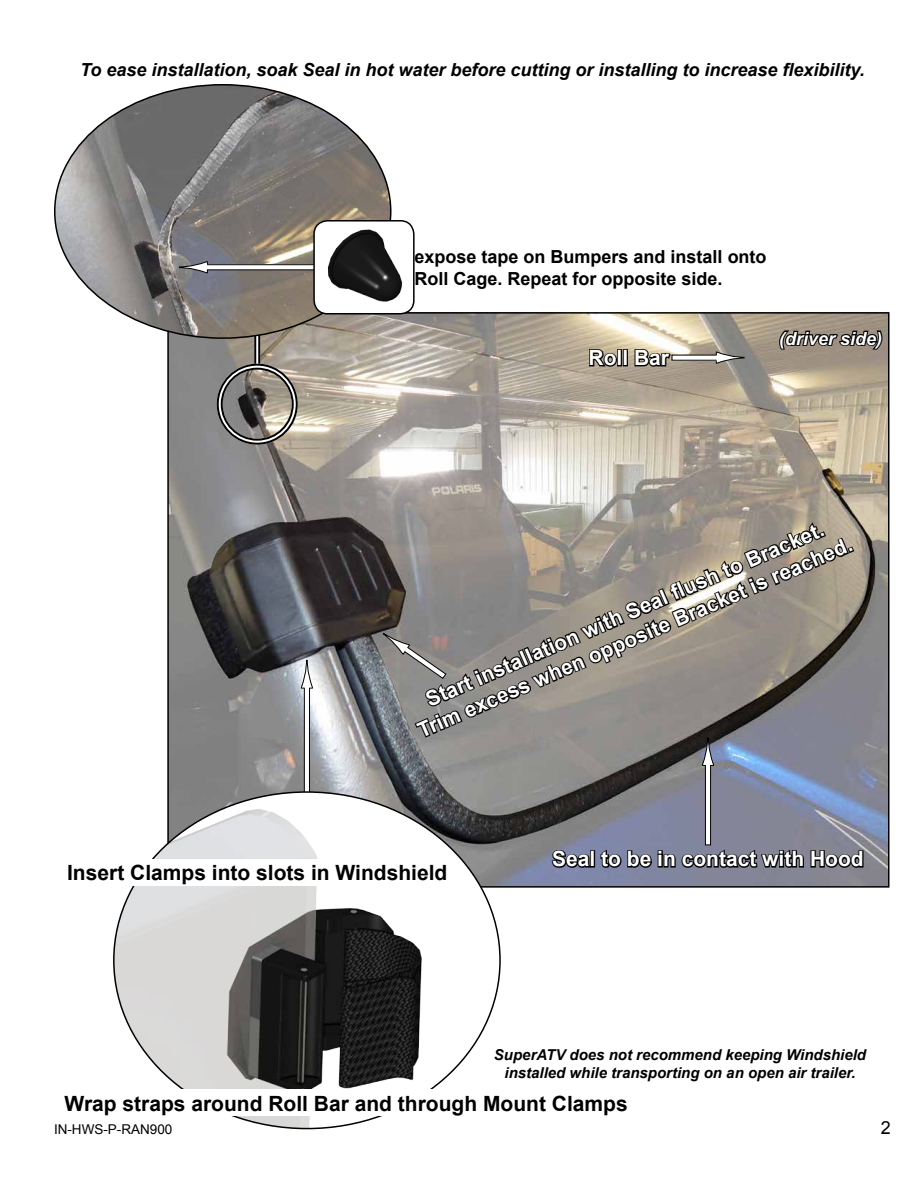
<style>
.page{position:relative;width:918px;height:1188px;background:#fff}
.page>*{position:absolute;margin:0;border:0;box-sizing:border-box;transform-origin:0 0}
.t1{font:700 21px/25.5px "Arial";color:#fff;text-align:center}
.t2{font:700 21px "Arial";color:#000}
.t3{font:italic 700 18px "Arial";color:#000}
.t4{font:700 18px/21.6px "Arial";color:#000}
.t5{font:italic 700 18px "Arial";color:#fff}
.t6{font:18px "Arial";color:#000}
.t7{font:italic 700 15px/18px "Arial";color:#000;text-align:center}
.t8{font:13.5px "Arial";color:#000}
</style>
<div class="page">
<img style="left:170px;top:315px;width:717px;height:570px">
<svg style="left:551px;top:847px;width:42px;height:23px"></svg>
<div style="left:590px;top:850px;width:5px;height:18px;border:2px solid #000"></div>
<svg style="left:599px;top:836px;width:266px;height:35px;background:#5e5f6f"></svg>
<svg style="left:588px;top:348px;width:31px;height:20px"></svg>
<div style="left:617px;top:349px;width:5px;height:17px;border:2px solid #000"></div>
<div style="left:623px;top:349px;width:5px;height:17px;border:2px solid #000"></div>
<svg style="left:633px;top:346px;width:39px;height:22px"></svg>
<svg style="left:778px;top:329px;width:106px;height:22px;background:#524c43"></svg>
<div style="left:672px;top:355px;width:45px;height:5px;background:#fff"></div>
<svg style="left:716px;top:351px;width:29px;height:13px"></svg>
<div style="left:705px;top:765px;width:6px;height:80px;background:#fff"></div>
<div style="left:705px;top:765px;width:6px;height:80px;border:1px solid #000"></div>
<div style="left:304px;top:688px;width:5px;height:149px;background:#fff"></div>
<div style="left:304px;top:687px;width:6px;height:150px;border:1px solid #000"></div>
<svg style="left:300px;top:660px;width:14px;height:29px"></svg>
<img style="left:114px;top:792px;width:386px;height:337px">
<svg style="left:114px;top:1080px;width:184px;height:37px"></svg>
<svg style="left:313px;top:1080px;width:187px;height:38px"></svg>
<div style="left:62px;top:859px;width:391px;height:27px;background:#fff"></div>
<svg style="left:114px;top:849px;width:334px;height:10px"></svg>
<svg style="left:256px;top:338px;width:2px;height:26px"></svg>
<hr style="left:254px;top:173px;width:2px;height:194px;background:#000">
<hr style="left:258px;top:173px;width:2px;height:194px;background:#000">
<div style="left:217px;top:364px;width:81px;height:81px;border:6px solid #fff;border-radius:50%"></div>
<div style="left:217px;top:364px;width:81px;height:81px;border:2px solid #000;border-radius:50%"></div>
<div style="left:221px;top:368px;width:73px;height:73px;border:2px solid #000;border-radius:50%"></div>
<img style="left:55px;top:85px;width:336px;height:253px">
<div style="left:207px;top:265px;width:193px;height:5px;background:#fff"></div>
<div style="left:207px;top:264px;width:194px;height:6px;border:1px solid #000"></div>
<svg style="left:179px;top:261px;width:29px;height:13px"></svg>
<img style="left:314px;top:221px;width:100px;height:93px">
<div style="left:313px;top:220px;width:102px;height:95px;border:2px solid #000;border-radius:14px"></div>
<svg style="left:383px;top:520px;width:473px;height:246px;background:#83807b"></svg>
<p class="t3" style="left:80px;top:58px;width:786px">To ease installation, soak Seal in hot water before cutting or installing to increase flexibility.</p>
<p class="t4" style="left:415px;top:246px;width:354px">expose tape on Bumpers and install onto<br>Roll Cage. Repeat for opposite side.</p>
<p class="t1" style="left:589px;top:346px;width:82px">Roll Bar</p>
<p class="t5" style="left:779px;top:326px;width:105px">(driver side)</p>
<p class="t1" style="left:404px;top:699px;width:473px;rotate:-24deg">Start installation with Seal fl ush to Bracket.<br>Trim excess when opposite Bracket is reached.</p>
<p class="t2" style="left:67px;top:859px;width:382px">Insert Clamps into slots in Windshield</p>
<p class="t1" style="left:552px;top:847px;width:313px">Seal to be in contact with Hood</p>
<p class="t7" style="left:494px;top:1047px;width:374px">SuperATV does not recommend keeping Windshield installed while transporting on an open air trailer.</p>
<p class="t2" style="left:65px;top:1089px;width:565px">Wrap straps around Roll Bar and through Mount Clamps</p>
<p class="t8" style="left:54px;top:1120px;width:120px">IN-HWS-P-RAN900</p>
<p class="t6" style="left:881px;top:1116px;width:12px">2</p>
</div>
